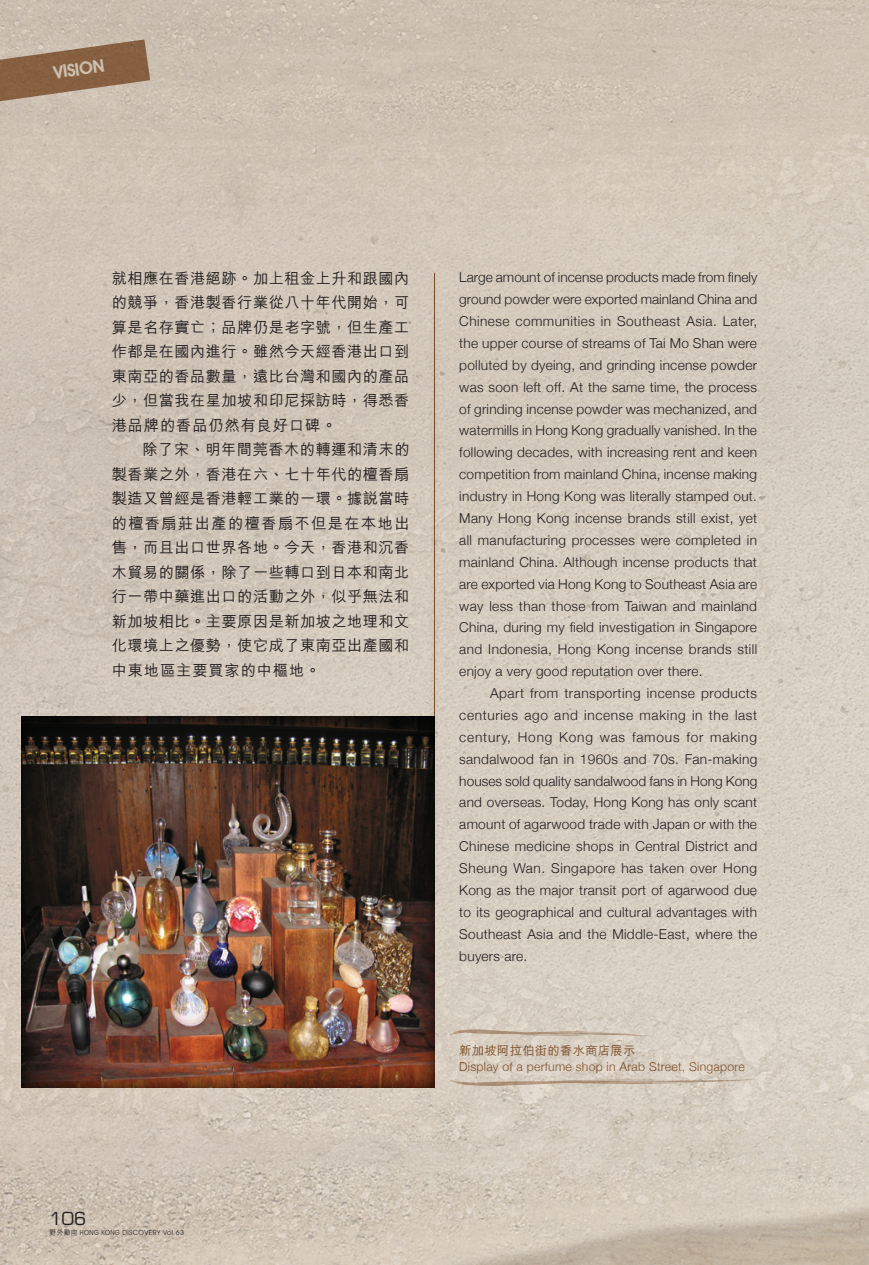
<style>
.page{position:relative;width:869px;height:1265px;background:#fff}
.page>*{position:absolute;margin:0;border:0;box-sizing:border-box;transform-origin:0 0}
.t1{font:600 17.5px "Avant Garde IT Cby BT";color:#fff}
.t2{font:17.5px "Eurostile";color:#231f20}
.t3{font:500 15.22px/24.5px "M Hei";letter-spacing:.03em;color:#231f20;text-align:justify}
.t4{font:300 13.65px/21.9px "Helvetica Neue";letter-spacing:.025em;color:#231f20;text-align:justify}
.t5{font:300 12.25px "Helvetica Neue";letter-spacing:.02em;color:#946237}
.t6{font:500 12.25px "M Hei";letter-spacing:.03em;color:#946237}
.t7{font:7px "Avant Garde IT Cby BT";letter-spacing:.06em;color:#231f20;scale:.9 1}
.s1{font-family:"M Hei HK";font-weight:500}
</style>
<div class="page">
<img style="left:0;top:0;width:868px;height:1265px">
<div style="left:428px;top:268px;width:12px;height:646px;background:#d0c6b9"></div>
<hr style="left:434px;top:273px;width:1px;height:636px;background:#946237">
<img style="left:21px;top:716px;width:413px;height:371px">
<svg style="left:449px;top:1029px;width:198px;height:7px"></svg>
<svg style="left:449px;top:1079px;width:307px;height:7px;background:#c7b7a7"></svg>
<div style="left:362px;top:1183px;width:506px;height:82px;background:#231f20;opacity:.3"></div>
<img style="left:422px;top:1206px;width:446px;height:59px">
<svg style="left:0;top:39px;width:150px;height:65px;background:#a0836a"></svg>
<p class="t1" style="left:52px;top:62px;width:53px;rotate:-8deg">Vision</p>
<p class="t3" style="left:112px;top:266px;width:299px">就相應在香港絕跡。加上租金上升和跟國內的競爭，香港製香行業從八十年代開始，可算是名存實亡；品牌仍是老字號，但生產工作都是在國內進行。雖然今天經香港出口到東南亞的香品數量，遠比台灣和國內的產品少，但當我在星加坡和印尼採訪時，得悉香港品牌的香品仍然有良好口碑。</p>
<p class="t3" style="left:112px;top:438px;width:299px;text-indent:31px">除了宋、明年間莞香木的轉運和清末的製香業之外，香港在六、七十年代的檀香扇製造又曾經是香港輕工業的一環。據說當時的檀香扇莊出產的檀香扇不但是在本地出售，而且出口世界各地。今天，香港和沉香木貿易的關係，除了一些轉口到日本和南北行一帶中藥進出口的活動之外，似乎無法和新加坡相比。主要原因是新加坡之地理和文化環境上之優勢，使它成了東南亞出產國和中東地區主要買家的中樞地。</p>
<p class="t4" style="left:459px;top:266px;width:299px">Large amount of incense products made from finely ground powder were exported mainland China and Chinese communities in Southeast Asia. Later, the upper course of streams of Tai Mo Shan were polluted by dyeing, and grinding incense powder was soon left off. At the same time, the process of grinding incense powder was mechanized, and watermills in Hong Kong gradually vanished. In the following decades, with increasing rent and keen competition from mainland China, incense making industry in Hong Kong was literally stamped out.<br>Many Hong Kong incense brands still exist, yet all manufacturing processes were completed in mainland China. Although incense products that are exported via Hong Kong to Southeast Asia are way less than those from Taiwan and mainland China, during my field investigation in Singapore and Indonesia, Hong Kong incense brands still enjoy a very good reputation over there.</p>
<p class="t4" style="left:459px;top:682px;width:299px;text-indent:31px">Apart from transporting incense products centuries ago and incense making in the last century, Hong Kong was famous for making sandalwood fan in 1960s and 70s. Fan-making houses sold quality sandalwood fans in Hong Kong and overseas. Today, Hong Kong has only scant amount of agarwood trade with Japan or with the Chinese medicine shops in Central District and Sheung Wan. Singapore has taken over Hong Kong as the major transit port of agarwood due to its geographical and cultural advantages with Southeast Asia and the Middle-East, where the buyers are.</p>
<p class="t6" style="left:459px;top:1044px;width:177px">新加坡阿拉伯街的香水商店展示</p>
<p class="t5" style="left:459px;top:1059px;width:287px">Display of a perfume shop in Arab Street, Singapore</p>
<p class="t2" style="left:50px;top:1208px;width:38px">106</p>
<p class="t7" style="left:50px;top:1228px;width:151px"><span class="s1">野外動向</span> HONG KONG DISCOVERY Vol.63</p>
</div>
